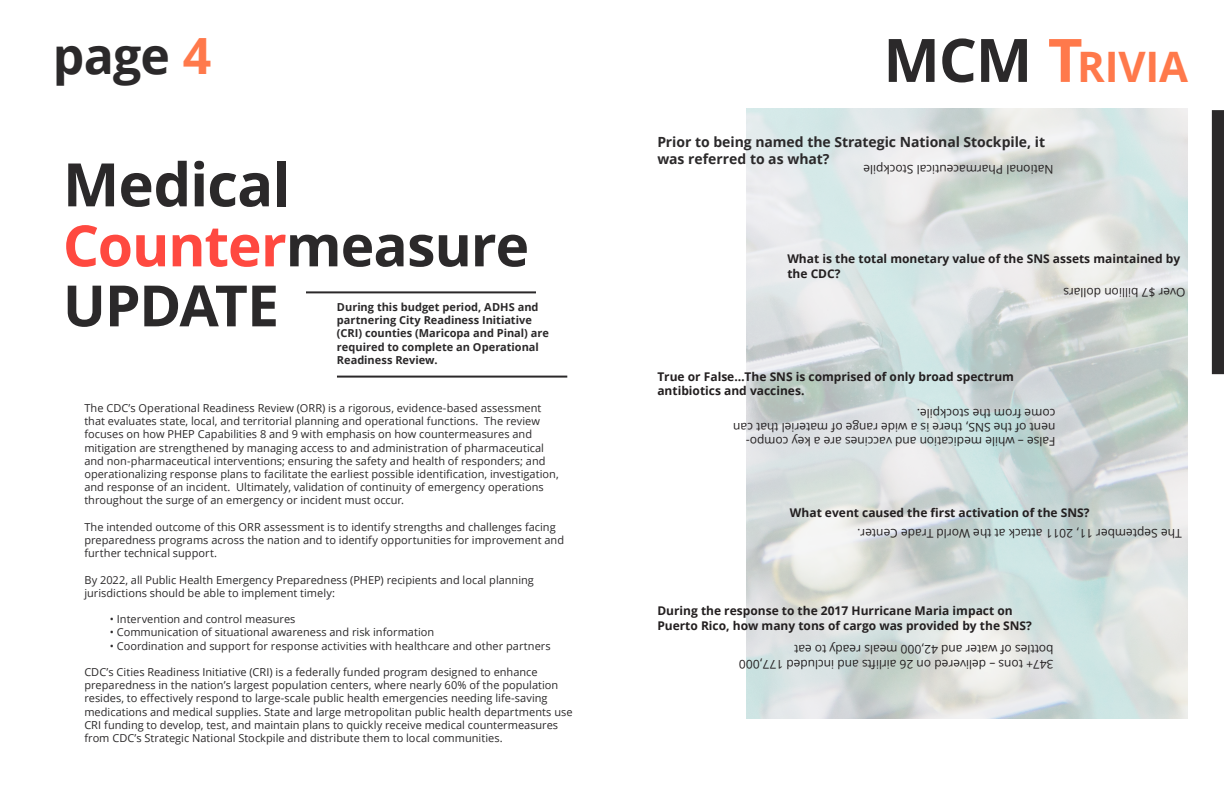
<style>
.page{position:relative;width:1224px;height:792px;background:#fff}
.page>*{position:absolute;margin:0;border:0;box-sizing:border-box;transform-origin:0 0}
.Grey_Left{font:700 60px "Open Sans";letter-spacing:-.02em;color:#2b292a}
.Grey_Left-2{font:700 57px "Open Sans";letter-spacing:-.02em;color:#ff4940}
.Grey_Left-3{font:700 57px "Open Sans";letter-spacing:-.025em;color:#2b292a}
.Grey_Left-4{font:700 50px "Open Sans";color:#2b292a}
.Grey_Centre{font:700 42px "Open Sans";letter-spacing:-.005em;color:#ff794b}
._11pt_Left__grey_97{font:700 14px/16.8px "Open Sans";letter-spacing:-.005em;color:#2b292a}
.t1{font:12px/14.4px "Open Sans";color:#231f20}
.t2{font:700 12px/14.4px "Open Sans";color:#231f20}
._11pt_Left__grey_97-2{font:11px/13.2px "Open Sans";color:#2b292a}
._11pt_centre__grey_9{font:700 11px/13.2px "Open Sans";color:#2b292a}
.s1{color:#ff794b}
.s2{font-size:60px;color:#2b292a}
.s3{font-size:60px}
.s4{color:#2b292a}
</style>
<div class="page">
<div style="left:1212px;top:110px;width:12px;height:264px;background:#2b292a"></div>
<hr style="left:306px;top:291px;width:230px;height:2px;background:#2b292a">
<hr style="left:337px;top:376px;width:230px;height:2px;background:#2b292a">
<p class="Grey_Left-4" style="left:53px;top:21px;width:160px">page <span class="s1">4</span></p>
<p class="Grey_Centre" style="left:883px;top:37px;width:306px"><span class="s2">MCM</span> <span class="s3">T</span>RIVIA</p>
<p class="Grey_Left" style="left:63px;top:142px;width:229px">Medical</p>
<p class="Grey_Left-2" style="left:63px;top:205px;width:468px">Counter<span class="s4">measure</span></p>
<p class="Grey_Left-3" style="left:63px;top:265px;width:218px">UPDATE</p>
<p class="_11pt_centre__grey_9" style="left:337px;top:300px;width:213px">During this budget period, ADHS and partnering City Readiness Initiative (CRI) counties (Maricopa and Pinal) are required to complete an Operational Readiness Review.</p>
<p class="_11pt_Left__grey_97-2" style="left:84px;top:401px;width:476px">The CDC’s Operational Readiness Review (ORR) is a rigorous, evidence-based assessment that evaluates state, local, and territorial planning and operational functions. The review focuses on how PHEP Capabilities 8 and 9 with emphasis on how countermeasures and mitigation are strengthened by managing access to and administration of pharmaceutical and non-pharmaceutical interventions; ensuring the safety and health of responders; and operationalizing response plans to facilitate the earliest possible identification, investigation, and response of an incident. Ultimately, validation of continuity of emergency operations throughout the surge of an emergency or incident must occur.</p>
<p class="_11pt_Left__grey_97-2" style="left:84px;top:520px;width:481px">The intended outcome of this ORR assessment is to identify strengths and challenges facing preparedness programs across the nation and to identify opportunities for improvement and further technical support.</p>
<p class="_11pt_Left__grey_97-2" style="left:84px;top:573px;width:451px">By 2022, all Public Health Emergency Preparedness (PHEP) recipients and local planning jurisdictions should be able to implement timely:</p>
<p class="_11pt_Left__grey_97-2" style="left:110px;top:612px;width:187px">• Intervention and control measures</p>
<p class="_11pt_Left__grey_97-2" style="left:110px;top:625px;width:326px">• Communication of situational awareness and risk information</p>
<p class="_11pt_Left__grey_97-2" style="left:110px;top:639px;width:442px">• Coordination and support for response activities with healthcare and other partners</p>
<p class="_11pt_Left__grey_97-2" style="left:84px;top:665px;width:490px">CDC’s Cities Readiness Initiative (CRI) is a federally funded program designed to enhance preparedness in the nation’s largest population centers, where nearly 60% of the population resides, to effectively respond to large-scale public health emergencies needing life-saving medications and medical supplies. State and large metropolitan public health departments use CRI funding to develop, test, and maintain plans to quickly receive medical countermeasures from CDC’s Strategic National Stockpile and distribute them to local communities.</p>
<p class="_11pt_Left__grey_97" style="left:657px;top:134px;width:389px">Prior to being named the Strategic National Stockpile, it was referred to as what?</p>
<p class="t1" style="left:1054px;top:177px;width:192px;rotate:-180deg">National Pharmaceutical Stockpile</p>
<p class="t2" style="left:787px;top:251px;width:394px">What is the total monetary value of the SNS assets maintained by the CDC?</p>
<p class="t1" style="left:1185px;top:300px;width:124px;rotate:-180deg">Over $7 billion dollars</p>
<p class="t2" style="left:657px;top:369px;width:358px">True or False…The SNS is comprised of only broad spectrum antibiotics and vaccines.</p>
<p class="t1" style="left:1055px;top:449px;width:324px;rotate:-180deg">False – while medication and vaccines are a key compo&shy;nent of the SNS, there is a wide range of materiel that can come from the stockpile.</p>
<p class="t2" style="left:790px;top:505px;width:301px">What event caused the first activation of the SNS?</p>
<p class="t1" style="left:1182px;top:541px;width:326px;rotate:-180deg">The September 11, 2011 attack at the World Trade Center.</p>
<p class="t2" style="left:657px;top:603px;width:376px">During the response to the 2017 Hurricane Maria impact on<br>Puerto Rico, how many tons of cargo was provided by the SNS?</p>
<p class="t1" style="left:1054px;top:672px;width:316px;rotate:-180deg">347+ tons – delivered on 26 airlifts and included 177,000 bottles of water and 42,000 meals ready to eat</p>
</div>
